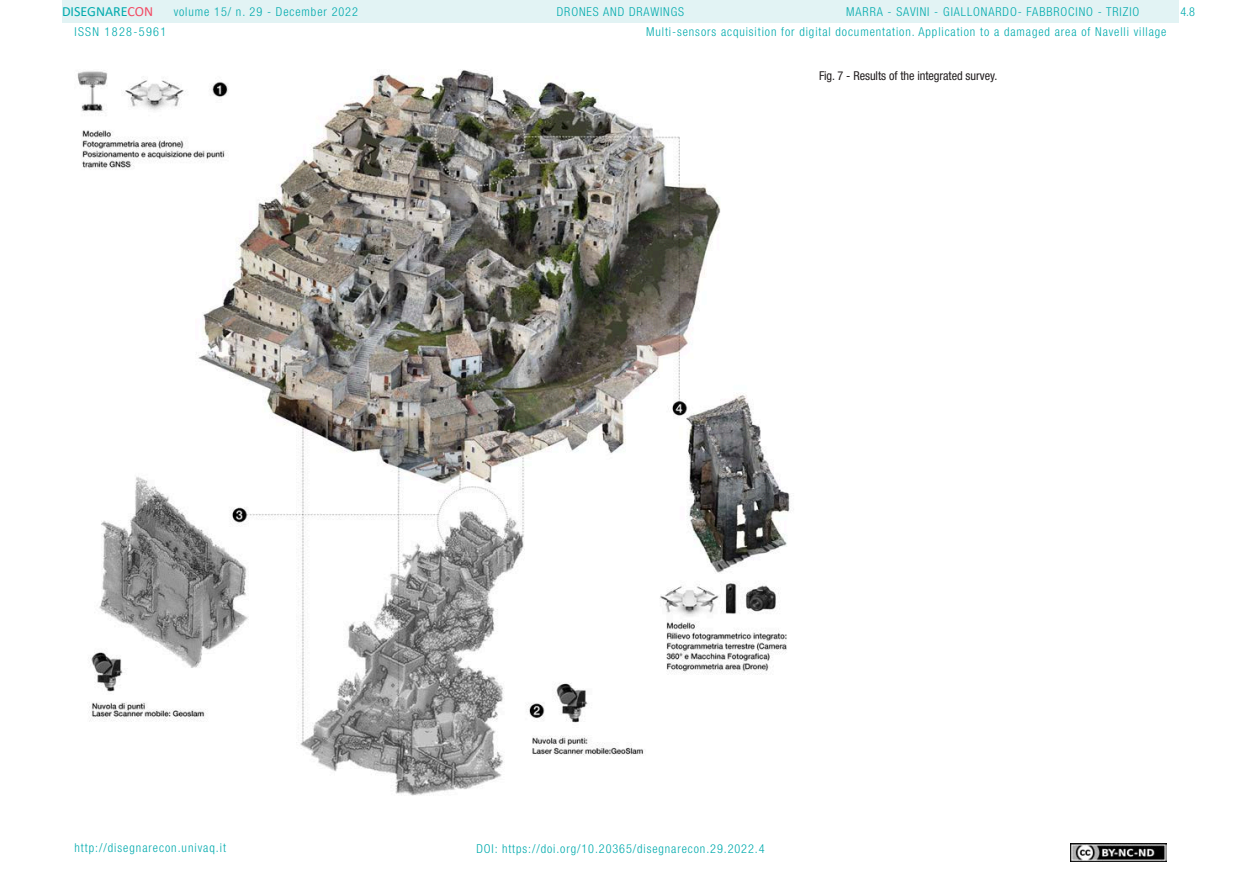
<style>
.page{position:relative;width:1241px;height:893px;background:#fff}
.page>*{position:absolute;margin:0;border:0;box-sizing:border-box;transform-origin:0 0}
.t1{font:14px "Calibri";color:#00aaad}
.t2{font:300 condensed 12.25px "Helvetica Neue LT Std";letter-spacing:.075em;color:#00aaad}
.t3{font:condensed 12.25px "Helvetica Neue LT Std";letter-spacing:-.005em;color:#231f20}
.t4{font:300 condensed 12.25px "Helvetica Neue LT Std";letter-spacing:.11em;color:#00aaad}
.s1{color:#f24862}
</style>
<div class="page">
<div style="left:62px;top:0;width:1116px;height:23px;background:#e2f3f4"></div>
<img style="left:1070px;top:843px;width:96px;height:18px">
<img style="left:77px;top:69px;width:717px;height:727px">
<p class="t1" style="left:62px;top:2px;width:93px">DISEGNARE<span class="s1">CON</span></p>
<p class="t2" style="left:846px;top:5px;width:294px">MARRA - SAVINI - GIALLONARDO- FABBROCINO - TRIZIO</p>
<p class="t2" style="left:174px;top:5px;width:186px">volume 15/ n. 29 - December 2022</p>
<p class="t2" style="left:556px;top:5px;width:129px">DRONES AND DRAWINGS</p>
<p class="t4" style="left:74px;top:24px;width:93px">ISSN 1828-5961</p>
<p class="t2" style="left:646px;top:25px;width:521px">Multi-sensors acquisition for digital documentation. Application to a damaged area of Navelli village</p>
<p class="t3" style="left:819px;top:68px;width:180px">Fig. 7 - Results of the integrated survey.</p>
<p class="t2" style="left:1180px;top:5px;width:16px">4.8</p>
<p class="t2" style="left:74px;top:841px;width:153px">http://disegnarecon.univaq.it</p>
<p class="t2" style="left:476px;top:842px;width:290px">DOI: https://doi.org/10.20365/disegnarecon.29.2022.4</p>
</div>
